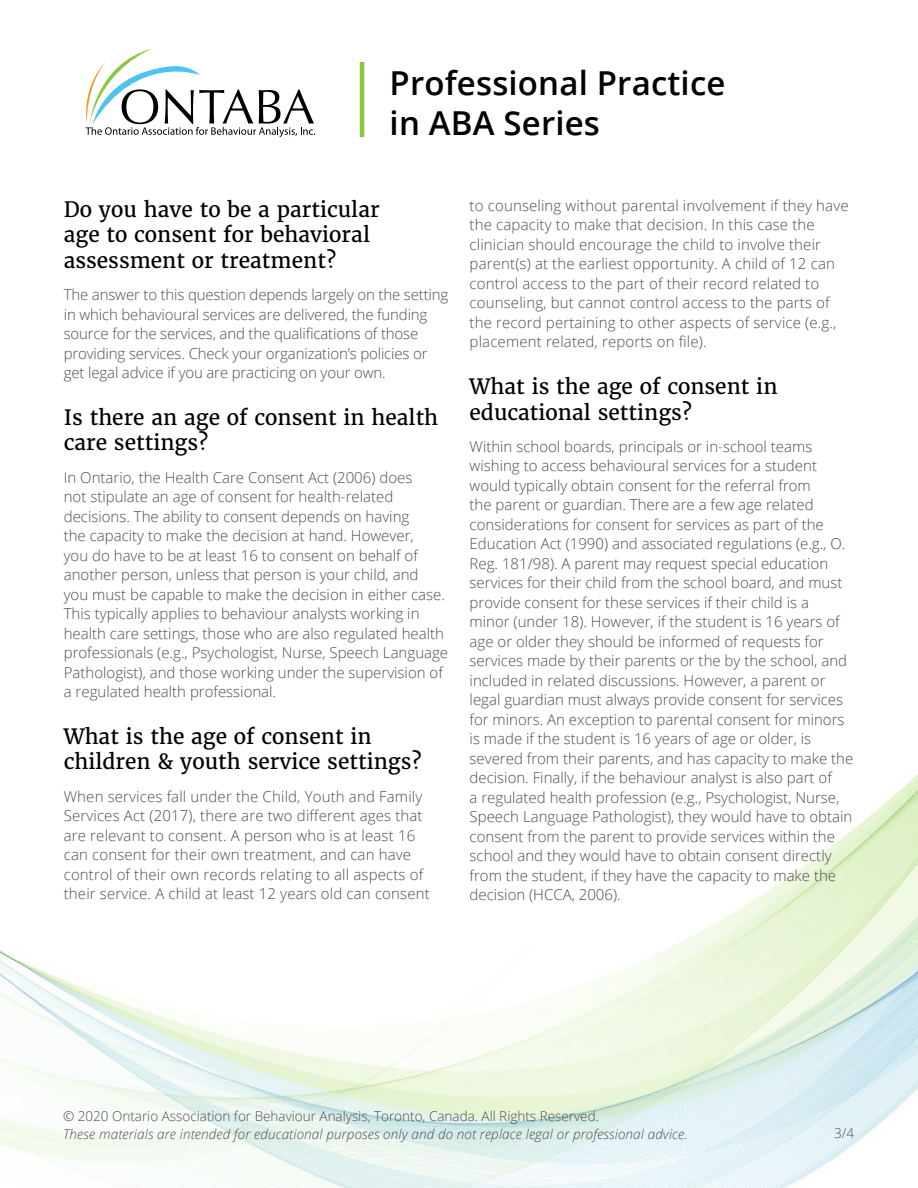
<style>
.page{position:relative;width:918px;height:1188px;background:#fff}
.page>*{position:absolute;margin:0;border:0;box-sizing:border-box;transform-origin:0 0}
.t1{font:600 33px/39.6px "Open Sans";letter-spacing:.005em;color:#000}
.t2{font:21px/25.5px "Merriweather";color:#000}
.t3{font:300 15px/19.5px "Open Sans";color:#4d4d4f}
.t4{font:italic 300 13.5px "Open Sans";letter-spacing:.01em;color:#4d4d4f}
.t5{font:300 13.5px "Open Sans";color:#4d4d4f}
</style>
<div class="page">
<img style="left:0;top:774px;width:918px;height:414px">
<svg style="left:85px;top:49px;width:230px;height:88px"></svg>
<hr style="left:360px;top:62px;width:4px;height:75px;background:#8cc63f">
<h1 class="t1" style="left:390px;top:63px;width:337px">Professional Practice in ABA Series</h1>
<h2 class="t2" style="left:64px;top:197px;width:317px">Do you have to be a particular age to consent for behavioral assessment or treatment?</h2>
<p class="t3" style="left:64px;top:285px;width:386px">The answer to this question depends largely on the setting in which behavioural services are delivered, the funding source for the services, and the qualifications of those providing services. Check your organizations’ policies or get legal advice if you are practicing on your own.</p>
<h2 class="t2" style="left:64px;top:405px;width:376px">Is there an age of consent in health care settings?</h2>
<p class="t3" style="left:64px;top:467px;width:386px">In Ontario, the Health Care Consent Act (2006) does<br>not stipulate an age of consent for health-related decisions. The ability to consent depends on having<br>the capacity to make the decision at hand. However,<br>you do have to be at least 16 to consent on behalf of another person, unless that person is your child, and<br>you must be capable to make the decision in either case.<br>This typically applies to behaviour analysts working in health care settings, those who are also regulated health professionals g.e( ., Psychologist, Nurse, Speech Language Pathologist ,) and those working under the supervision of a regulated health professional.</p>
<h2 class="t2" style="left:64px;top:724px;width:359px">What is the age of consent in children &amp; youth service settings?</h2>
<p class="t3" style="left:64px;top:786px;width:368px">When services fall under the Child, Youth and Family Services Act (2017 ,) there are two different ages that are relevant to consent A. person who is at least 16 can consent for their own treatment, and can have control of their own records relating to all aspects of their service A. child at least 12 years old can consent</p>
<p class="t3" style="left:470px;top:195px;width:381px">to counseling without parental involvement if they have the capacity to make that decision In. this case the clinician should encourage the child to involve their parent s( ) at the earliest opportunity A. child of 12 can control access to the part of their record related to counseling, but cannot control access to the parts of the record pertaining to other aspects of service g.e( . , placement related, reports on file .(</p>
<h2 class="t2" style="left:470px;top:374px;width:309px">What is the age of consent in educational settings?</h2>
<p class="t3" style="left:470px;top:436px;width:385px">Within school boards, principals or in-school teams wishing to access behavioural services for a student would typically obtain consent for the referral from<br>the parent or guardian. There are a few age related considerations for consent for services as part of the Education Act (1990) and associated regulations g.e( O. , .<br>Reg. 181/98 A.) parent may request special education services for their child from the school board, and must provide consent for these services if their child is a<br>minor (under 18 .) However if, the student is 16 years of age or older they should be informed of requests for services made by their parents or the by the school, and included in related discussions. However a, parent or legal guardian must always provide consent for services for minors. An exception to parental consent for minors is made if the student is 16 years of age or older is, severed from their parents, and has capacity to make the decision. Finally if, the behaviour analyst is also part of<br>a regulated health profession g.e( ., Psychologist, Nurse, Speech Language Pathologist ,) they would have to obtain consent from the parent to provide services within the school and they would have to obtain consent directly from the student if, they have the capacity to make the decision (HCCA, 2006 .(</p>
<p class="t5" style="left:63px;top:1107px;width:537px">© 2020 Ontario Association for Behaviour Analysis, Toronto, Canada. All Rights Reserved.</p>
<p class="t4" style="left:63px;top:1125px;width:626px">These materials are intended for educational purposes only and do not replace legal or professional advice.</p>
<p class="t5" style="left:834px;top:1124px;width:22px">3/4</p>
</div>
